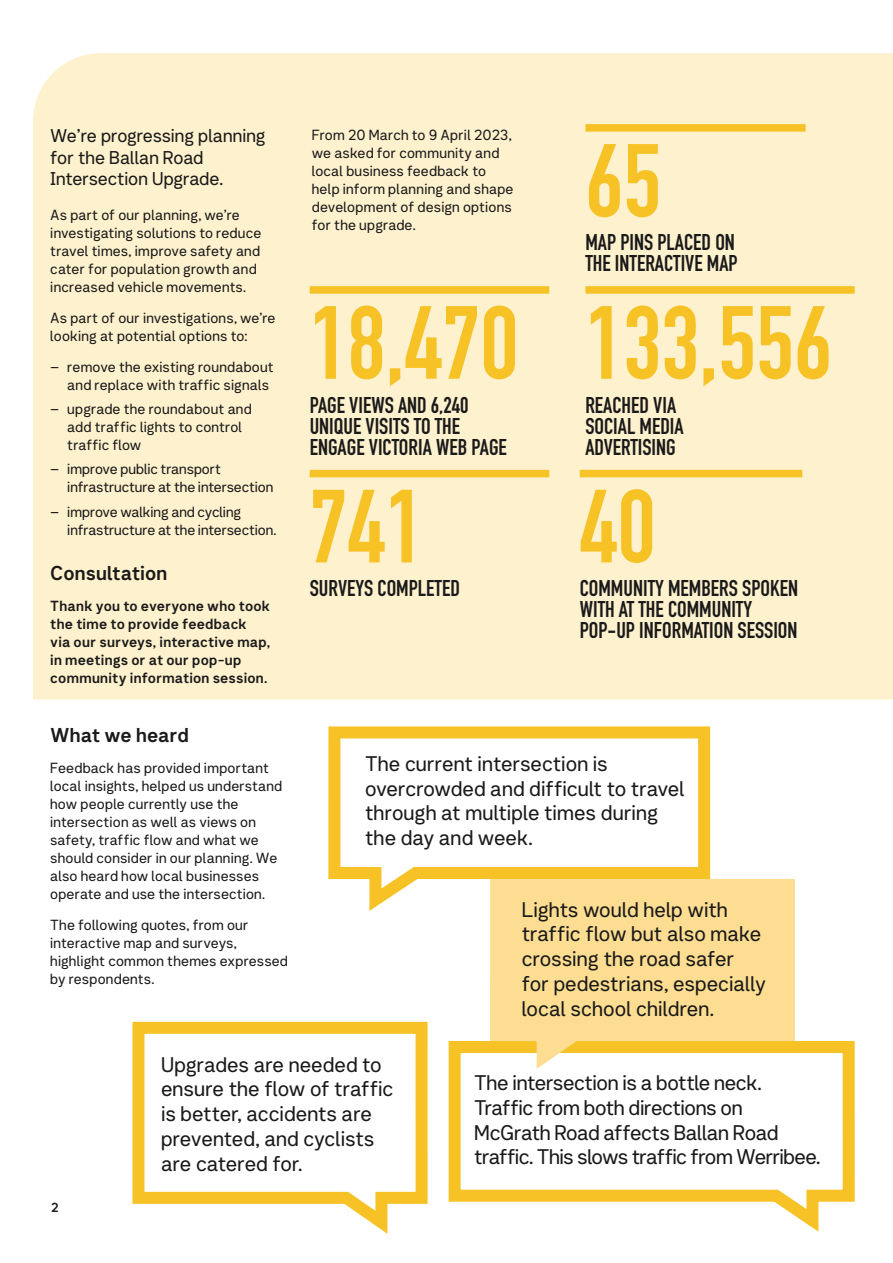
<style>
.page{position:relative;width:893px;height:1263px;background:#fff}
.page>*{position:absolute;margin:0;border:0;box-sizing:border-box;transform-origin:0 0}
.t1{font:700 102px "DIN Condensed";color:#f7c226}
.t2{font:700 22.5px/21px "DIN Condensed";color:#1a1a1a}
.t3{font:20.55px/24.8px "Network Sans 2019 Regular";letter-spacing:-.01em;color:#1a1a1a}
.t4{font:19.5px "Network Sans 2019 Bold";color:#1a1a1a}
.t5{font:18px/21.6px "Network Sans 2019 Regular";letter-spacing:-.005em;color:#1a1a1a}
.t6{font:14.25px/18px "Network Sans 2019 Regular";letter-spacing:.01em;color:#1a1a1a}
.t7{font:14.25px/18px "Network Sans 2019 Bold";letter-spacing:.01em;color:#1a1a1a}
.t8{font:14.25px/18px "Network Sans 2019 Regular";letter-spacing:-.01em;color:#1a1a1a}
.t9{font:12.75px "Network Sans 2019 Bold";color:#1a1a1a}
</style>
<div class="page">
<svg style="left:448px;top:1041px;width:407px;height:191px"></svg>
<svg style="left:132px;top:1021px;width:296px;height:213px"></svg>
<div style="left:33px;top:53px;width:860px;height:646px;background:#fef1cd"></div>
<svg style="left:328px;top:726px;width:383px;height:185px"></svg>
<svg style="left:490px;top:879px;width:305px;height:190px;background:#fbde93"></svg>
<div style="left:585px;top:286px;width:270px;height:8px;background:#f7c226"></div>
<div style="left:585px;top:124px;width:221px;height:8px;background:#f7c226"></div>
<div style="left:580px;top:470px;width:222px;height:7px;background:#f7c226"></div>
<div style="left:310px;top:286px;width:239px;height:8px;background:#f7c226"></div>
<div style="left:310px;top:470px;width:239px;height:7px;background:#f7c226"></div>
<p class="t5" style="left:50px;top:124px;width:217px">We’re progressing planning for the Ballan Road<br>Intersection Upgrade.</p>
<p class="t6" style="left:50px;top:205px;width:212px">As part of our planning, we’re investigating solutions to reduce travel times, improve safety and cater for population growth and increased vehicle movements.</p>
<p class="t6" style="left:50px;top:308px;width:227px">As part of our investigations, we’re looking at potential options to:</p>
<p class="t6" style="left:67px;top:357px;width:208px;text-indent:-17px">– remove the existing roundabout and replace with traffic signals</p>
<p class="t6" style="left:67px;top:399px;width:186px;text-indent:-17px">– upgrade the roundabout and add traffic lights to control traffic flow</p>
<p class="t8" style="left:67px;top:460px;width:207px;text-indent:-17px">– improve public transport infrastructure at the intersection</p>
<p class="t8" style="left:67px;top:502px;width:211px;text-indent:-17px">– improve walking and cycling infrastructure at the intersection.</p>
<h3 class="t4" style="left:50px;top:557px;width:118px">Consultation</h3>
<p class="t7" style="left:50px;top:596px;width:222px">Thank you to everyone who took the time to provide feedback via our surveys, interactive map, in meetings or at our pop-up community information session.</p>
<h3 class="t4" style="left:50px;top:718px;width:140px">What we heard</h3>
<p class="t6" style="left:50px;top:758px;width:234px">Feedback has provided important local insights, helped us understand how people currently use the intersection as well as views on safety, traffic flow and what we should consider in our planning. We also heard how local businesses operate and use the intersection.</p>
<p class="t6" style="left:50px;top:915px;width:239px">The following quotes, from our interactive map and surveys, highlight common themes expressed by respondents.</p>
<p class="t6" style="left:312px;top:125px;width:203px">From 20 March to 9 April 2023, we asked for community and local business feedback to help inform planning and shape development of design options for the upgrade.</p>
<h1 class="t1" style="left:310px;top:306px;width:210px">18,470</h1>
<h2 class="t2" style="left:310px;top:397px;width:199px">PAGE VIEWS AND 6,240<br>UNIQUE VISITS TO THE<br>ENGAGE VICTORIA WEB PAGE</h2>
<h1 class="t1" style="left:310px;top:490px;width:115px">741</h1>
<h2 class="t2" style="left:310px;top:581px;width:152px">SURVEYS COMPLETED</h2>
<h1 class="t1" style="left:585px;top:144px;width:77px">65</h1>
<h2 class="t2" style="left:585px;top:235px;width:154px">MAP PINS PLACED ON<br>THE INTERACTIVE MAP</h2>
<h1 class="t1" style="left:585px;top:306px;width:248px">133,556</h1>
<h2 class="t2" style="left:585px;top:397px;width:100px">REACHED VIA<br>SOCIAL MEDIA<br>ADVERTISING</h2>
<h1 class="t1" style="left:580px;top:490px;width:77px">40</h1>
<h2 class="t2" style="left:580px;top:581px;width:220px">COMMUNITY MEMBERS SPOKEN<br>WITH AT THE COMMUNITY<br>POP-UP INFORMATION SESSION</h2>
<h3 class="t3" style="left:365px;top:750px;width:321px">The current intersection is overcrowded and difficult to travel through at multiple times during the day and week.</h3>
<h3 class="t3" style="left:522px;top:896px;width:246px">Lights would help with traffic flow but also make crossing the road safer for pedestrians, especially local school children.</h3>
<p class="t9" style="left:51px;top:1196px;width:9px">2</p>
<h3 class="t3" style="left:161px;top:1051px;width:234px">Upgrades are needed to ensure the flow of traffic is better, accidents are prevented, and cyclists are catered for.</h3>
<h3 class="t3" style="left:474px;top:1069px;width:348px">The intersection is a bottle neck.<br>Traffic from both directions on McGrath Road affects Ballan Road traffic. This slows traffic from Werribee.</h3>
</div>
